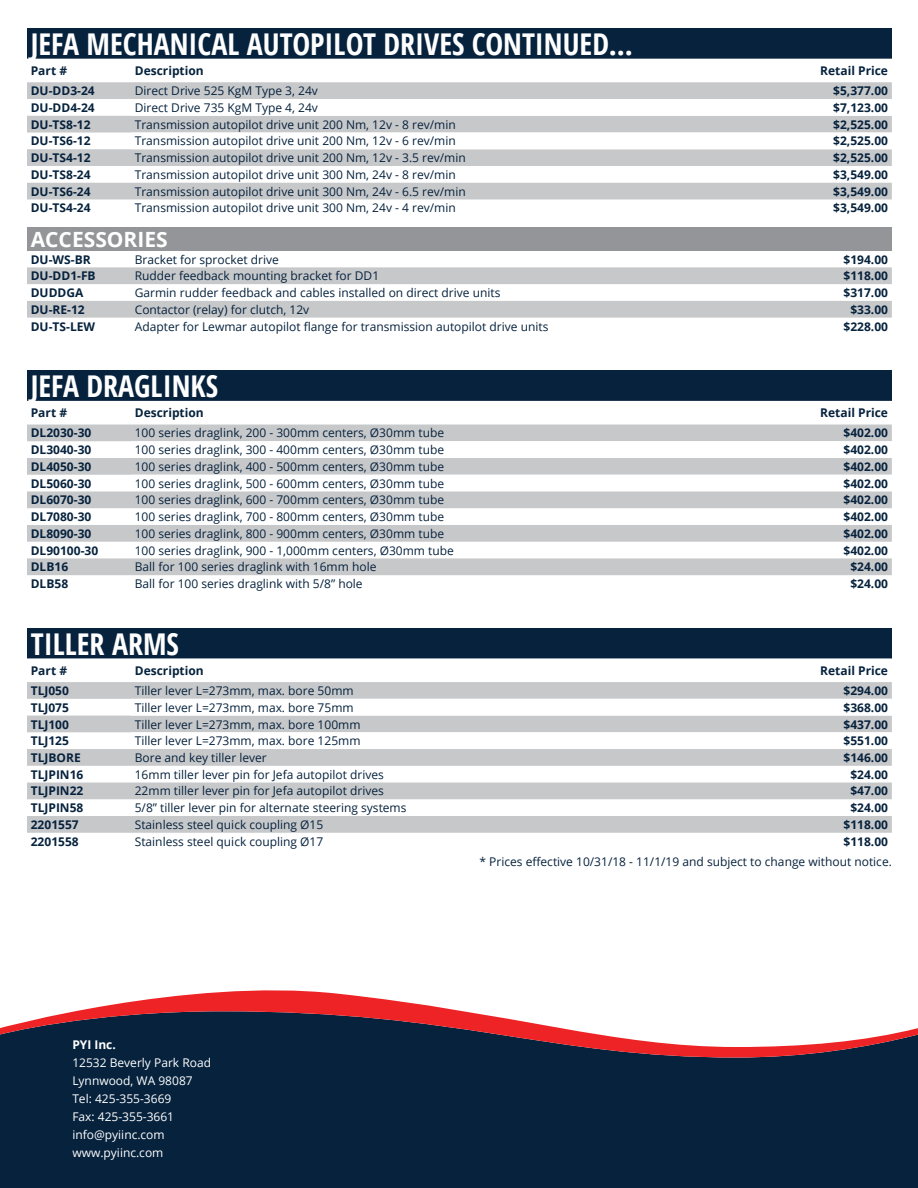
<style>
.page{position:relative;width:918px;height:1188px;background:#fff}
.page>*{position:absolute;margin:0;border:0;box-sizing:border-box;transform-origin:0 0}
.t1{font:700 condensed 30px "Open Sans";color:#fff}
.t2{font:700 21px "Open Sans";color:#fff}
.t3{font:12px "Open Sans";color:#06223d}
.t4{font:700 12px "Open Sans";color:#06223d}
.t5{font:12px/18px "Open Sans";color:#fff}
.t6{font:700 12px "Open Sans";color:#fff}
</style>
<div class="page">
<div style="left:0;top:1058px;width:918px;height:130px;background:#06223d"></div>
<svg style="left:0;top:990px;width:918px;height:68px"></svg>
<div style="left:27px;top:28px;width:865px;height:31px;background:#06223d"></div>
<svg style="left:27px;top:82px;width:865px;height:236px"></svg>
<svg style="left:131px;top:82px;width:761px;height:117px;fill:#c7c8ca"></svg>
<svg style="left:131px;top:99px;width:761px;height:50px"></svg>
<div style="left:27px;top:227px;width:865px;height:24px;background:#939598"></div>
<div style="left:27px;top:370px;width:865px;height:31px;background:#06223d"></div>
<svg style="left:27px;top:425px;width:865px;height:150px;fill:#c7c8ca"></svg>
<svg style="left:131px;top:441px;width:761px;height:135px"></svg>
<svg style="left:131px;top:491px;width:761px;height:84px;fill:#c7c8ca"></svg>
<div style="left:27px;top:628px;width:865px;height:30px;background:#06223d"></div>
<svg style="left:27px;top:658px;width:865px;height:1px"></svg>
<svg style="left:27px;top:682px;width:865px;height:151px;fill:#c7c8ca"></svg>
<svg style="left:131px;top:699px;width:761px;height:50px"></svg>
<svg style="left:131px;top:749px;width:761px;height:84px;fill:#c7c8ca"></svg>
<p class="t1" style="left:31px;top:23px;width:604px">JEFA MECHANICAL AUTOPILOT DRIVES CONTINUED...</p>
<p class="t4" style="left:31px;top:62px;width:38px">Part #</p>
<p class="t4" style="left:135px;top:62px;width:70px">Description</p>
<p class="t4" style="left:820px;top:62px;width:69px">Retail Price</p>
<p class="t4" style="left:31px;top:82px;width:65px">DU-DD3-24</p>
<p class="t3" style="left:135px;top:83px;width:185px">Direct Drive 525 KgM Type 3, 24v</p>
<p class="t4" style="left:833px;top:82px;width:56px">$5,377.00</p>
<p class="t4" style="left:31px;top:99px;width:65px">DU-DD4-24</p>
<p class="t3" style="left:135px;top:99px;width:185px">Direct Drive 735 KgM Type 4, 24v</p>
<p class="t4" style="left:833px;top:99px;width:56px">$7,123.00</p>
<p class="t4" style="left:31px;top:116px;width:61px">DU-TS8-12</p>
<p class="t3" style="left:135px;top:116px;width:322px">Transmission autopilot drive unit 200 Nm, 12v - 8 rev/min</p>
<p class="t4" style="left:833px;top:116px;width:56px">$2,525.00</p>
<p class="t4" style="left:31px;top:133px;width:61px">DU-TS6-12</p>
<p class="t3" style="left:135px;top:133px;width:322px">Transmission autopilot drive unit 200 Nm, 12v - 6 rev/min</p>
<p class="t4" style="left:833px;top:133px;width:56px">$2,525.00</p>
<p class="t4" style="left:31px;top:149px;width:61px">DU-TS4-12</p>
<p class="t3" style="left:135px;top:150px;width:333px">Transmission autopilot drive unit 200 Nm, 12v - 3.5 rev/min</p>
<p class="t4" style="left:833px;top:149px;width:56px">$2,525.00</p>
<p class="t4" style="left:31px;top:166px;width:61px">DU-TS8-24</p>
<p class="t3" style="left:135px;top:166px;width:322px">Transmission autopilot drive unit 300 Nm, 24v - 8 rev/min</p>
<p class="t4" style="left:833px;top:166px;width:56px">$3,549.00</p>
<p class="t4" style="left:31px;top:183px;width:61px">DU-TS6-24</p>
<p class="t3" style="left:135px;top:183px;width:333px">Transmission autopilot drive unit 300 Nm, 24v - 6.5 rev/min</p>
<p class="t4" style="left:833px;top:183px;width:56px">$3,549.00</p>
<p class="t4" style="left:31px;top:200px;width:61px">DU-TS4-24</p>
<p class="t3" style="left:135px;top:200px;width:322px">Transmission autopilot drive unit 300 Nm, 24v - 4 rev/min</p>
<p class="t4" style="left:833px;top:200px;width:56px">$3,549.00</p>
<p class="t2" style="left:31px;top:224px;width:139px">ACCESSORIES</p>
<p class="t4" style="left:31px;top:251px;width:61px">DU-WS-BR</p>
<p class="t3" style="left:135px;top:251px;width:146px">Bracket for sprocket drive</p>
<p class="t4" style="left:844px;top:251px;width:46px">$194.00</p>
<p class="t4" style="left:31px;top:268px;width:66px">DU-DD1-FB</p>
<p class="t3" style="left:135px;top:268px;width:246px">Rudder feedback mounting bracket for DD1</p>
<p class="t4" style="left:844px;top:268px;width:46px">$118.00</p>
<p class="t4" style="left:31px;top:284px;width:54px">DUDDGA</p>
<p class="t3" style="left:135px;top:285px;width:367px">Garmin rudder feedback and cables installed on direct drive units</p>
<p class="t4" style="left:844px;top:284px;width:46px">$317.00</p>
<p class="t4" style="left:31px;top:301px;width:56px">DU-RE-12</p>
<p class="t3" style="left:135px;top:301px;width:176px">Contactor (relay) for clutch, 12v</p>
<p class="t4" style="left:850px;top:301px;width:39px">$33.00</p>
<p class="t4" style="left:31px;top:318px;width:66px">DU-TS-LEW</p>
<p class="t3" style="left:135px;top:318px;width:415px">Adapter for Lewmar autopilot flange for transmission autopilot drive units</p>
<p class="t4" style="left:844px;top:318px;width:46px">$228.00</p>
<p class="t1" style="left:31px;top:365px;width:189px">JEFA DRAGLINKS</p>
<p class="t4" style="left:31px;top:404px;width:38px">Part #</p>
<p class="t4" style="left:135px;top:404px;width:70px">Description</p>
<p class="t4" style="left:820px;top:404px;width:69px">Retail Price</p>
<p class="t4" style="left:31px;top:425px;width:62px">DL2030-30</p>
<p class="t3" style="left:135px;top:425px;width:311px">100 series draglink, 200 - 300mm centers, Ø30mm tube</p>
<p class="t4" style="left:844px;top:425px;width:46px">$402.00</p>
<p class="t4" style="left:31px;top:441px;width:62px">DL3040-30</p>
<p class="t3" style="left:135px;top:442px;width:311px">100 series draglink, 300 - 400mm centers, Ø30mm tube</p>
<p class="t4" style="left:844px;top:441px;width:46px">$402.00</p>
<p class="t4" style="left:31px;top:458px;width:62px">DL4050-30</p>
<p class="t3" style="left:135px;top:458px;width:311px">100 series draglink, 400 - 500mm centers, Ø30mm tube</p>
<p class="t4" style="left:844px;top:458px;width:46px">$402.00</p>
<p class="t4" style="left:31px;top:475px;width:62px">DL5060-30</p>
<p class="t3" style="left:135px;top:475px;width:311px">100 series draglink, 500 - 600mm centers, Ø30mm tube</p>
<p class="t4" style="left:844px;top:475px;width:46px">$402.00</p>
<p class="t4" style="left:31px;top:492px;width:62px">DL6070-30</p>
<p class="t3" style="left:135px;top:492px;width:311px">100 series draglink, 600 - 700mm centers, Ø30mm tube</p>
<p class="t4" style="left:844px;top:492px;width:46px">$402.00</p>
<p class="t4" style="left:31px;top:508px;width:62px">DL7080-30</p>
<p class="t3" style="left:135px;top:509px;width:311px">100 series draglink, 700 - 800mm centers, Ø30mm tube</p>
<p class="t4" style="left:844px;top:508px;width:46px">$402.00</p>
<p class="t4" style="left:31px;top:525px;width:62px">DL8090-30</p>
<p class="t3" style="left:135px;top:525px;width:311px">100 series draglink, 800 - 900mm centers, Ø30mm tube</p>
<p class="t4" style="left:844px;top:525px;width:46px">$402.00</p>
<p class="t4" style="left:31px;top:542px;width:69px">DL90100-30</p>
<p class="t3" style="left:135px;top:542px;width:321px">100 series draglink, 900 - 1,000mm centers, Ø30mm tube</p>
<p class="t4" style="left:844px;top:542px;width:46px">$402.00</p>
<p class="t4" style="left:31px;top:559px;width:39px">DLB16</p>
<p class="t3" style="left:135px;top:559px;width:243px">Ball for 100 series draglink with 16mm hole</p>
<p class="t4" style="left:850px;top:559px;width:39px">$24.00</p>
<p class="t4" style="left:31px;top:575px;width:39px">DLB58</p>
<p class="t3" style="left:135px;top:576px;width:229px">Ball for 100 series draglink with 5/8” hole</p>
<p class="t4" style="left:850px;top:575px;width:39px">$24.00</p>
<p class="t1" style="left:31px;top:623px;width:150px">TILLER ARMS</p>
<p class="t4" style="left:31px;top:662px;width:38px">Part #</p>
<p class="t4" style="left:135px;top:662px;width:70px">Description</p>
<p class="t4" style="left:820px;top:662px;width:69px">Retail Price</p>
<p class="t4" style="left:31px;top:682px;width:40px">TLJ050</p>
<p class="t3" style="left:135px;top:682px;width:220px">Tiller lever L=273mm, max. bore 50mm</p>
<p class="t4" style="left:844px;top:682px;width:46px">$294.00</p>
<p class="t4" style="left:31px;top:699px;width:40px">TLJ075</p>
<p class="t3" style="left:135px;top:699px;width:220px">Tiller lever L=273mm, max. bore 75mm</p>
<p class="t4" style="left:844px;top:699px;width:46px">$368.00</p>
<p class="t4" style="left:31px;top:716px;width:40px">TLJ100</p>
<p class="t3" style="left:135px;top:716px;width:227px">Tiller lever L=273mm, max. bore 100mm</p>
<p class="t4" style="left:844px;top:716px;width:46px">$437.00</p>
<p class="t4" style="left:31px;top:732px;width:40px">TLJ125</p>
<p class="t3" style="left:135px;top:733px;width:227px">Tiller lever L=273mm, max. bore 125mm</p>
<p class="t4" style="left:844px;top:732px;width:46px">$551.00</p>
<p class="t4" style="left:31px;top:749px;width:51px">TLJBORE</p>
<p class="t3" style="left:135px;top:749px;width:133px">Bore and key tiller lever</p>
<p class="t4" style="left:844px;top:749px;width:46px">$146.00</p>
<p class="t4" style="left:31px;top:766px;width:54px">TLJPIN16</p>
<p class="t3" style="left:135px;top:766px;width:251px">16mm tiller lever pin for Jefa autopilot drives</p>
<p class="t4" style="left:850px;top:766px;width:39px">$24.00</p>
<p class="t4" style="left:31px;top:783px;width:54px">TLJPIN22</p>
<p class="t3" style="left:135px;top:783px;width:251px">22mm tiller lever pin for Jefa autopilot drives</p>
<p class="t4" style="left:850px;top:783px;width:39px">$47.00</p>
<p class="t4" style="left:31px;top:799px;width:54px">TLJPIN58</p>
<p class="t3" style="left:135px;top:800px;width:273px">5/8” tiller lever pin for alternate steering systems</p>
<p class="t4" style="left:850px;top:799px;width:39px">$24.00</p>
<p class="t4" style="left:31px;top:816px;width:49px">2201557</p>
<p class="t3" style="left:135px;top:816px;width:190px">Stainless steel quick coupling Ø15</p>
<p class="t4" style="left:844px;top:816px;width:46px">$118.00</p>
<p class="t4" style="left:31px;top:833px;width:49px">2201558</p>
<p class="t3" style="left:135px;top:833px;width:190px">Stainless steel quick coupling Ø17</p>
<p class="t4" style="left:844px;top:833px;width:46px">$118.00</p>
<p class="t3" style="left:480px;top:854px;width:414px">* Prices effective 10/31/18 - 11/1/19 and subject to change without notice.</p>
<p class="t6" style="left:72px;top:1036px;width:45px">PYI Inc.</p>
<p class="t5" style="left:72px;top:1053px;width:140px">12532 Beverly Park Road<br>Lynnwood, WA 98087<br>Tel: 425-355-3669<br>Fax: 425-355-3661 info@pyiinc.com www.pyiinc.com</p>
</div>
